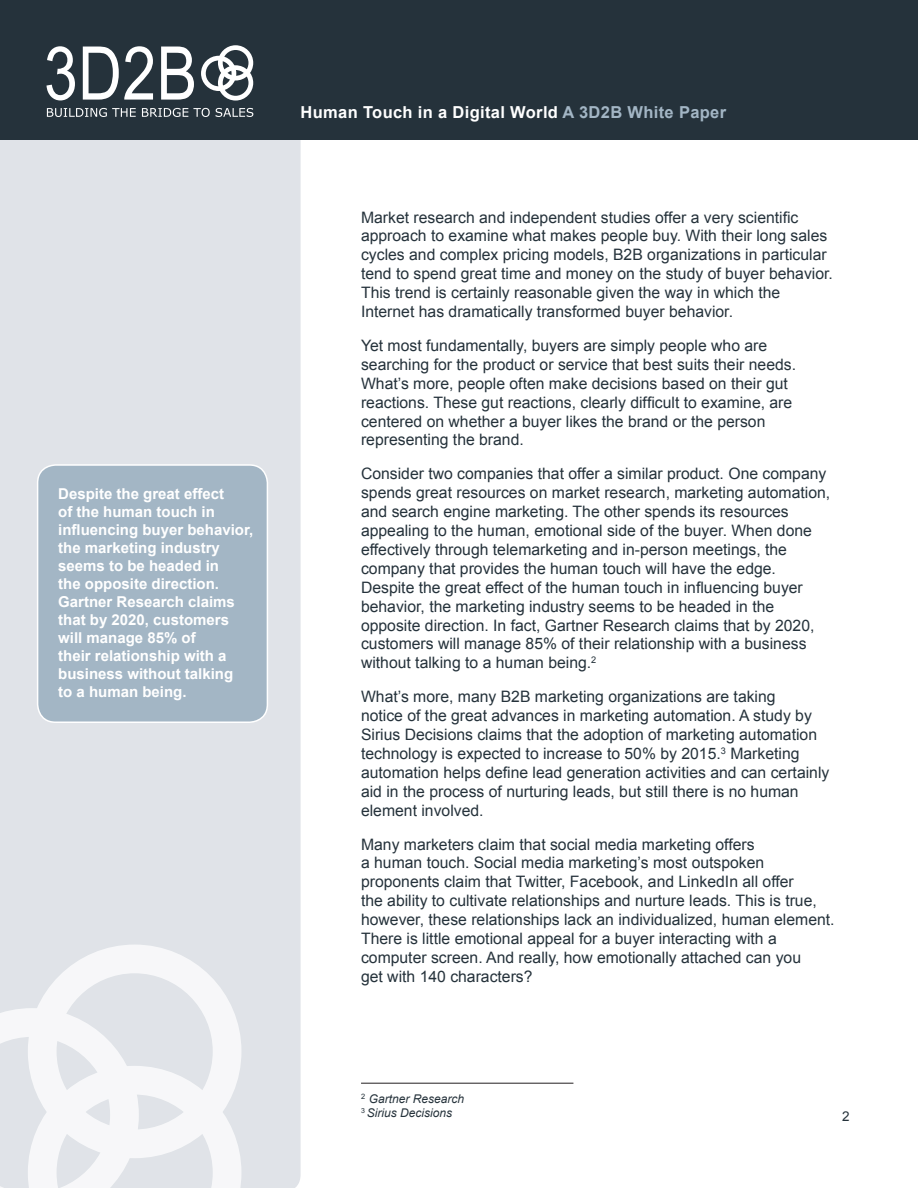
<style>
.page{position:relative;width:918px;height:1188px;background:#fff}
.page>*{position:absolute;margin:0;border:0;box-sizing:border-box;transform-origin:0 0}
.t1{font:700 16.5px "Arial";letter-spacing:.02em;color:#fff}
.t2{font:15.75px/18.9px "Arial";color:#25323b}
.t3{font:700 15px/18px "Arial";color:#fff}
.t4{font:13.5px "Arial";color:#25323b}
.t5{font:italic 12px "Arial";color:#25323b}
.s1{color:#a3b6c5}
</style>
<div class="page">
<div style="left:0;top:140px;width:301px;height:1048px;background:#e0e3e8"></div>
<div style="left:0;top:0;width:918px;height:140px;background:#25323b"></div>
<svg style="left:28px;top:945px;width:213px;height:63px;fill:#e0e3e8"></svg>
<svg style="left:0;top:1008px;width:241px;height:180px"></svg>
<svg style="left:46px;top:46px;width:29px;height:54px"></svg>
<svg style="left:83px;top:46px;width:70px;height:54px"></svg>
<svg style="left:161px;top:47px;width:33px;height:53px"></svg>
<svg style="left:47px;top:108px;width:89px;height:9px"></svg>
<svg style="left:142px;top:108px;width:68px;height:9px"></svg>
<svg style="left:216px;top:108px;width:37px;height:9px"></svg>
<svg style="left:201px;top:45px;width:52px;height:56px"></svg>
<div style="left:38px;top:465px;width:229px;height:257px;background:#a3b6c5;border-radius:18px"></div>
<div style="left:37px;top:464px;width:231px;height:259px;border:2px solid #fff;border-radius:18px"></div>
<hr style="left:361px;top:1083px;width:212px;height:1px;background:#231f20">
<p class="t3" style="left:58px;top:486px;width:197px">Despite the great effect<br>of the human touch in influencing buyer behavior, the marketing industry seems to be headed in<br>the opposite direction.<br>Gartner Research claims that by 2020, customers will manage 85% of<br>their relationship with a business without talking</p>
<p class="t3" style="left:58px;top:684px;width:130px">to a human being.</p>
<p class="t1" style="left:301px;top:101px;width:427px">Human Touch in a Digital World <span class="s1">A 3D2B White Paper</span></p>
<p class="t2" style="left:361px;top:208px;width:473px">Market research and independent studies offer a very scientific approach to examine what makes people buy. With their long sales cycles and complex pricing models, B2B organizations in particular tend to spend great time and money on the study of buyer behavior.</p>
<p class="t2" style="left:361px;top:283px;width:421px">This trend is certainly reasonable given the way in which the<br>Internet has dramatically transformed buyer behavior.</p>
<p class="t2" style="left:361px;top:336px;width:437px">Yet most fundamentally, buyers are simply people who are searching for the product or service that best suits their needs.<br>What’s more, people often make decisions based on their gut reactions. These gut reactions, clearly difficult to examine, are centered on whether a buyer likes the brand or the person representing the brand.</p>
<p class="t2" style="left:361px;top:465px;width:471px">Consider two companies that offer a similar product. One company spends great resources on market research, marketing automation, and search engine marketing. The other spends its resources appealing to the human, emotional side of the buyer. When done effectively through telemarketing and in-person meetings, the company that provides the human touch will have the edge.</p>
<p class="t2" style="left:361px;top:578px;width:455px">Despite the great effect of the human touch in influencing buyer behavior, the marketing industry seems to be headed in the opposite direction. In fact, Gartner Research claims that by 2020, customers will manage 85% of their relationship with a business without talking to a human being.<sup>2</sup></p>
<p class="t2" style="left:361px;top:687px;width:470px">What’s more, many B2B marketing organizations are taking<br>notice of the great advances in marketing automation. A study by Sirius Decisions claims that the adoption of marketing automation technology is expected to increase to 50% by 2015.<sup>3</sup> Marketing automation helps define lead generation activities and can certainly aid in the process of nurturing leads, but still there is no human element involved.</p>
<p class="t2" style="left:361px;top:835px;width:395px">Many marketers claim that social media marketing offers</p>
<p class="t2" style="left:361px;top:854px;width:475px">a human touch. Social media marketing’s most outspoken proponents claim that Twitter, Facebook, and LinkedIn all offer<br>the ability to cultivate relationships and nurture leads. This is true, however, these relationships lack an individualized, human element.<br>There is little emotional appeal for a buyer interacting with a computer screen. And really, how emotionally attached can you</p>
<p class="t2" style="left:361px;top:967px;width:173px">get with 140 characters?</p>
<p class="t5" style="left:361px;top:1091px;width:105px"><sup>2</sup> Gartner Research</p>
<p class="t5" style="left:361px;top:1105px;width:93px"><sup>3</sup> Sirius Decisions</p>
<p class="t4" style="left:842px;top:1108px;width:9px">2</p>
</div>
